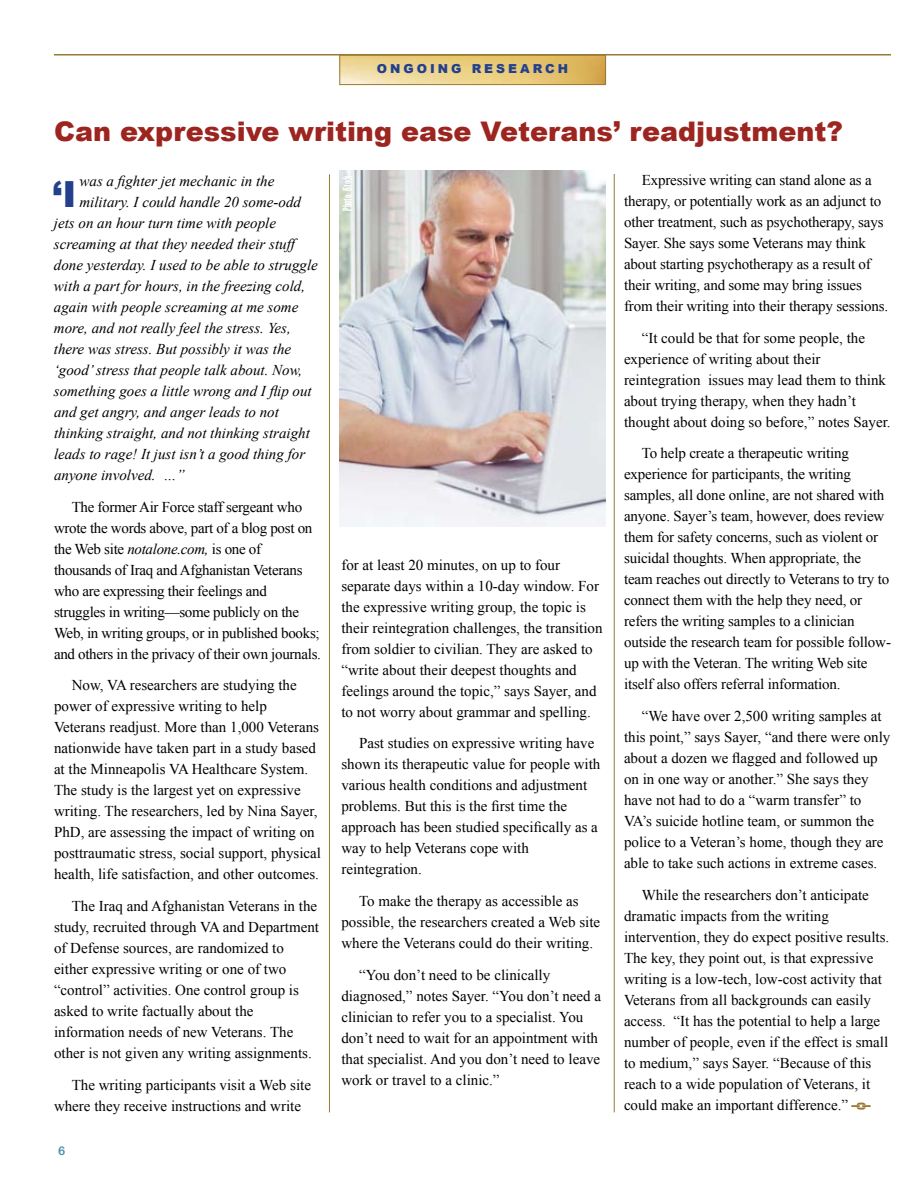
<style>
.page{position:relative;width:918px;height:1188px;background:#fff}
.page>*{position:absolute;margin:0;border:0;box-sizing:border-box;transform-origin:0 0}
.t1{font:900 36px "Arial";color:#23408d}
.t2{font:900 27px "Arial";color:#9d2520}
.t3{font:15px/21px "Times New Roman";color:#000}
.t4{font:italic 15px "Times New Roman";color:#000}
.t5{font:15px/21px "Times New Roman";letter-spacing:-.02em;color:#000}
.t6{font:900 12.45px "Arial";color:#23408d}
.t7{font:700 extra-condensed 12px "Gill Sans";color:#fff}
.s1{font-style:italic}
</style>
<div class="page">
<svg style="left:851px;top:1103px;width:20px;height:7px"></svg>
<img style="left:339px;top:171px;width:267px;height:356px">
<img style="left:341px;top:57px;width:263px;height:26px">
<div style="left:339px;top:55px;width:267px;height:30px;border:1px solid #9a7934"></div>
<hr style="left:54px;top:54px;width:837px;height:2px;background:#9a7934">
<hr style="left:329px;top:174px;width:1px;height:938px;background:#9a7934">
<hr style="left:614px;top:174px;width:1px;height:938px;background:#9a7934">
<p class="t6" style="left:377px;top:60px;width:13px">ongoing</p>
<p class="t6" style="left:472px;top:60px;width:13px">research</p>
<h2 class="t2" style="left:54px;top:112px;width:791px">Can expressive writing ease Veterans’ readjustment?</h2>
<p class="t4" style="left:79px;top:170px;width:196px">was a fighter jet mechanic in the</p>
<p class="t4" style="left:79px;top:191px;width:223px">military. I could handle 20 some-odd</p>
<p class="t4" style="left:54px;top:212px;width:224px">jets on an hour turn time with people</p>
<p class="t4" style="left:54px;top:233px;width:243px">screaming at that they needed their stuff</p>
<p class="t4" style="left:54px;top:254px;width:265px">done yesterday. I used to be able to struggle</p>
<p class="t4" style="left:54px;top:275px;width:253px">with a part for hours, in the freezing cold,</p>
<p class="t4" style="left:54px;top:296px;width:246px">again with people screaming at me some</p>
<p class="t4" style="left:54px;top:317px;width:238px">more, and not really feel the stress. Yes,</p>
<p class="t4" style="left:54px;top:338px;width:239px">there was stress. But possibly it was the</p>
<p class="t4" style="left:54px;top:359px;width:250px">‘good’stress that people talk about. Now,</p>
<p class="t4" style="left:54px;top:380px;width:259px">something goes a little wrong and I flip out</p>
<p class="t4" style="left:54px;top:401px;width:226px">and get angry, and anger leads to not</p>
<p class="t4" style="left:54px;top:422px;width:257px">thinking straight, and not thinking straight</p>
<p class="t4" style="left:54px;top:443px;width:253px">leads to rage! It just isn’t a good thing for</p>
<p class="t4" style="left:54px;top:464px;width:132px">anyone involved. …”</p>
<p class="t5" style="left:54px;top:496px;width:268px;text-indent:18px">The former Air Force staff sergeant who wrote the words above, part of a blog post on the Web site <span class="s1">notalone.com,</span> is one of thousands of Iraq and Afghanistan Veterans who are expressing their feelings and struggles in writing—some publicly on the Web, in writing groups, or in published books; and others in the privacy of their own journals.</p>
<p class="t3" style="left:54px;top:675px;width:269px;text-indent:18px">Now, VA researchers are studying the power of expressive writing to help Veterans readjust. More than 1,000 Veterans nationwide have taken part in a study based at the Minneapolis VA Healthcare System.<br>The study is the largest yet on expressive writing. The researchers, led by Nina Sayer, PhD, are assessing the impact of writing on posttraumatic stress, social support, physical health, life satisfaction, and other outcomes.</p>
<p class="t3" style="left:54px;top:895px;width:267px;text-indent:18px">The Iraq and Afghanistan Veterans in the study, recruited through VA and Department of Defense sources, are randomized to either expressive writing or one of two “control” activities. One control group is asked to write factually about the information needs of new Veterans. The other is not given any writing assignments.</p>
<p class="t3" style="left:54px;top:1074px;width:259px;text-indent:18px">The writing participants visit a Web site where they receive instructions and write</p>
<p class="t3" style="left:624px;top:169px;width:266px;text-indent:18px">Expressive writing can stand alone as a therapy, or potentially work as an adjunct to other treatment, such as psychotherapy, says Sayer. She says some Veterans may think about starting psychotherapy as a result of their writing, and some may bring issues from their writing into their therapy sessions.</p>
<p class="t3" style="left:624px;top:327px;width:268px;text-indent:18px">“It could be that for some people, the experience of writing about their reintegration issues may lead them to think about trying therapy, when they hadn’t thought about doing so before,” notes Sayer.</p>
<p class="t3" style="left:624px;top:443px;width:268px;text-indent:18px">To help create a therapeutic writing experience for participants, the writing samples, all done online, are not shared with anyone. Sayer’s team, however, does review them for safety concerns, such as violent or suicidal thoughts. When appropriate, the team reaches out directly to Veterans to try to connect them with the help they need, or refers the writing samples to a clinician outside the research team for possible follow&shy;up with the Veteran. The writing Web site itself also offers referral information.</p>
<p class="t3" style="left:624px;top:706px;width:268px;text-indent:18px">“We have over 2,500 writing samples at this point,” says Sayer, “and there were only about a dozen we flagged and followed up on in one way or another.” She says they have not had to do a “warm transfer” to VA’s suicide hotline team, or summon the police to a Veteran’s home, though they are able to take such actions in extreme cases.</p>
<p class="t3" style="left:624px;top:884px;width:267px;text-indent:18px">While the researchers don’t anticipate dramatic impacts from the writing intervention, they do expect positive results.<br>The key, they point out, is that expressive writing is a low-tech, low-cost activity that Veterans from all backgrounds can easily access. “It has the potential to help a large number of people, even if the effect is small to medium,” says Sayer. “Because of this reach to a wide population of Veterans, it could make an important difference.”</p>
<h1 class="t1" style="left:52px;top:168px;width:26px">‘I</h1>
<p class="t7" style="left:340px;top:211px;width:37px;rotate:-90deg">Photo: iStock</p>
<p class="t3" style="left:341px;top:554px;width:263px">for at least 20 minutes, on up to four separate days within a 10-day window. For the expressive writing group, the topic is their reintegration challenges, the transition from soldier to civilian. They are asked to “write about their deepest thoughts and feelings around the topic,” says Sayer, and to not worry about grammar and spelling.</p>
<p class="t3" style="left:341px;top:733px;width:261px;text-indent:18px">Past studies on expressive writing have shown its therapeutic value for people with various health conditions and adjustment problems. But this is the first time the approach has been studied specifically as a way to help Veterans cope with reintegration.</p>
<p class="t3" style="left:341px;top:891px;width:260px;text-align:center">To make the therapy as accessible as possible, the researchers created a Web site where the Veterans could do their writing.</p>
<p class="t3" style="left:341px;top:964px;width:261px;text-indent:18px">“You don’t need to be clinically diagnosed,” notes Sayer. “You don’t need a clinician to refer you to a specialist. You don’t need to wait for an appointment with that specialist. And you don’t need to leave work or travel to a clinic.”</p>
</div>
